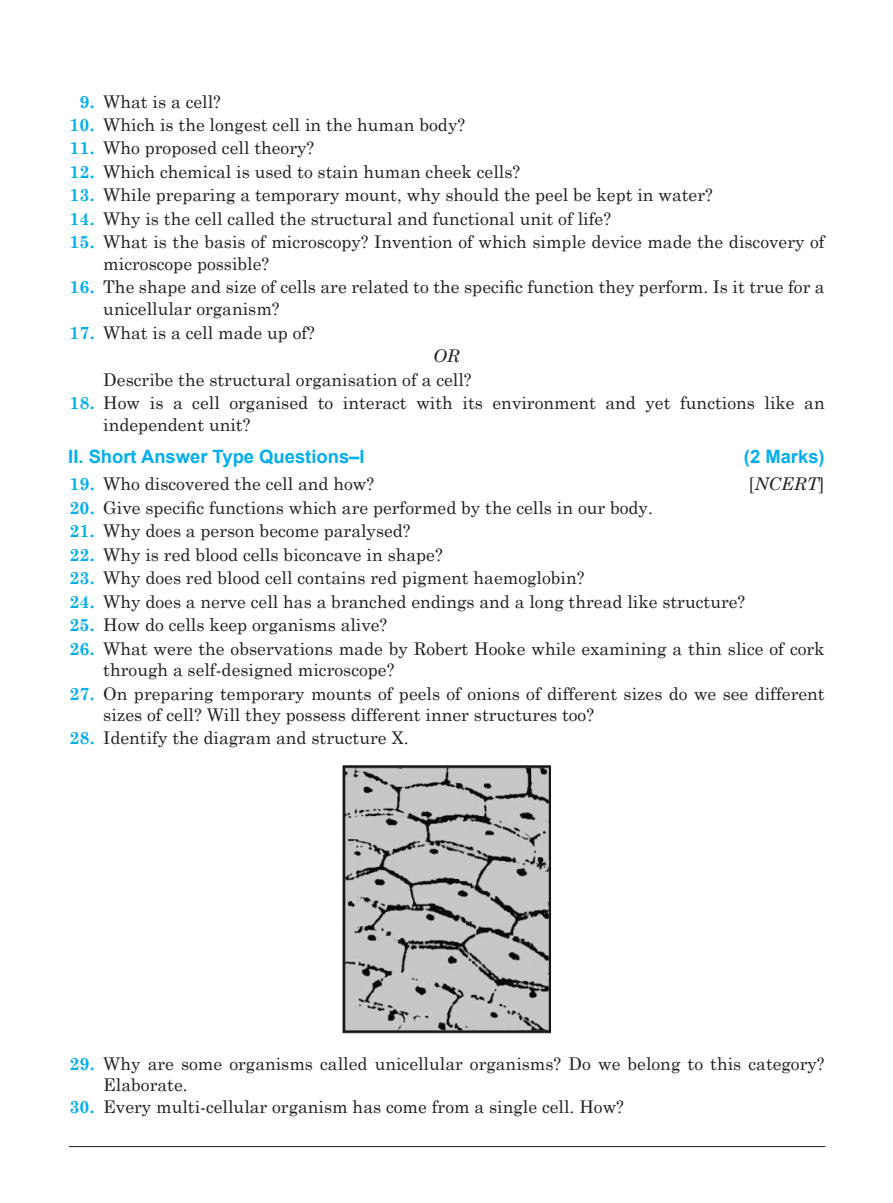
<style>
.page{position:relative;width:893px;height:1203px;background:#fff}
.page>*{position:absolute;margin:0;border:0;box-sizing:border-box;transform-origin:0 0}
.t1{font:700 18.38px "Arial";color:#00aeef}
.t2{font:17.5px/21.7px "Century Schoolbook";color:#231f20}
.t3{font:italic 17.5px "Century Schoolbook";color:#231f20}
.s1{font-weight:700;color:#00aeef}
.s2{font-style:normal}
</style>
<div class="page">
<hr style="left:69px;top:1145px;width:756px;height:1px;background:#231f20">
<img style="left:342px;top:765px;width:208px;height:268px">
<p class="t2" style="left:80px;top:89px;width:143px"><span class="s1">9.</span> What is a cell?</p>
<p class="t2" style="left:70px;top:112px;width:397px"><span class="s1">10.</span> Which is the longest cell in the human body?</p>
<p class="t2" style="left:70px;top:136px;width:246px"><span class="s1">11.</span> Who proposed cell theory?</p>
<p class="t2" style="left:70px;top:159px;width:452px"><span class="s1">12.</span> Which chemical is used to stain human cheek cells?</p>
<p class="t2" style="left:70px;top:183px;width:645px"><span class="s1">13.</span> While preparing a temporary mount, why should the peel be kept in water?</p>
<p class="t2" style="left:70px;top:206px;width:543px"><span class="s1">14.</span> Why is the cell called the structural and functional unit of life?</p>
<p class="t2" style="left:103px;top:229px;width:722px;text-indent:-34px"><span class="s1">15.</span> What is the basis of microscopy? Invention of which simple device made the discovery of microscope possible?</p>
<p class="t2" style="left:103px;top:275px;width:723px;text-indent:-34px"><span class="s1">16.</span> The shape and size of cells are related to the specific function they perform. Is it true for a unicellular organism?</p>
<p class="t2" style="left:70px;top:320px;width:247px"><span class="s1">17.</span> What is a cell made up of?</p>
<p class="t3" style="left:433px;top:342px;width:28px">OR</p>
<p class="t2" style="left:103px;top:367px;width:370px">Describe the structural organisation of a cell?</p>
<p class="t2" style="left:103px;top:390px;width:723px;text-indent:-34px"><span class="s1">18.</span> How is a cell organised to interact with its environment and yet functions like an independent unit?</p>
<p class="t1" style="left:68px;top:444px;width:298px">II. Short Answer Type Questions–I</p>
<p class="t1" style="left:744px;top:444px;width:82px">(2 Marks)</p>
<p class="t2" style="left:70px;top:471px;width:306px"><span class="s1">19.</span> Who discovered the cell and how?</p>
<p class="t3" style="left:748px;top:471px;width:78px"><span class="s2">[</span>NCERT<span class="s2">]</span></p>
<p class="t2" style="left:70px;top:495px;width:585px"><span class="s1">20.</span> Give specific functions which are performed by the cells in our body.</p>
<p class="t2" style="left:70px;top:518px;width:342px"><span class="s1">21.</span> Why does a person become paralysed?</p>
<p class="t2" style="left:70px;top:542px;width:375px"><span class="s1">22.</span> Why is red blood cells biconcave in shape?</p>
<p class="t2" style="left:70px;top:565px;width:516px"><span class="s1">23.</span> Why does red blood cell contains red pigment haemoglobin?</p>
<p class="t2" style="left:70px;top:589px;width:677px"><span class="s1">24.</span> Why does a nerve cell has a branched endings and a long thread like structure?</p>
<p class="t2" style="left:70px;top:612px;width:319px"><span class="s1">25.</span> How do cells keep organisms alive?</p>
<p class="t2" style="left:103px;top:635px;width:722px;text-indent:-34px"><span class="s1">26.</span> What were the observations made by Robert Hooke while examining a thin slice of cork through a self-designed microscope?</p>
<p class="t2" style="left:103px;top:681px;width:723px;text-indent:-34px"><span class="s1">27.</span> On preparing temporary mounts of peels of onions of different sizes do we see different sizes of cell? Will they possess different inner structures too?</p>
<p class="t2" style="left:70px;top:725px;width:340px"><span class="s1">28.</span> Identify the diagram and structure X.</p>
<p class="t2" style="left:103px;top:1051px;width:722px;line-height:20.7px;text-indent:-34px"><span class="s1">29.</span> Why are some organisms called unicellular organisms? Do we belong to this category?<br>Elaborate.</p>
<p class="t2" style="left:70px;top:1094px;width:556px"><span class="s1">30.</span> Every multi-cellular organism has come from a single cell. How?</p>
</div>
